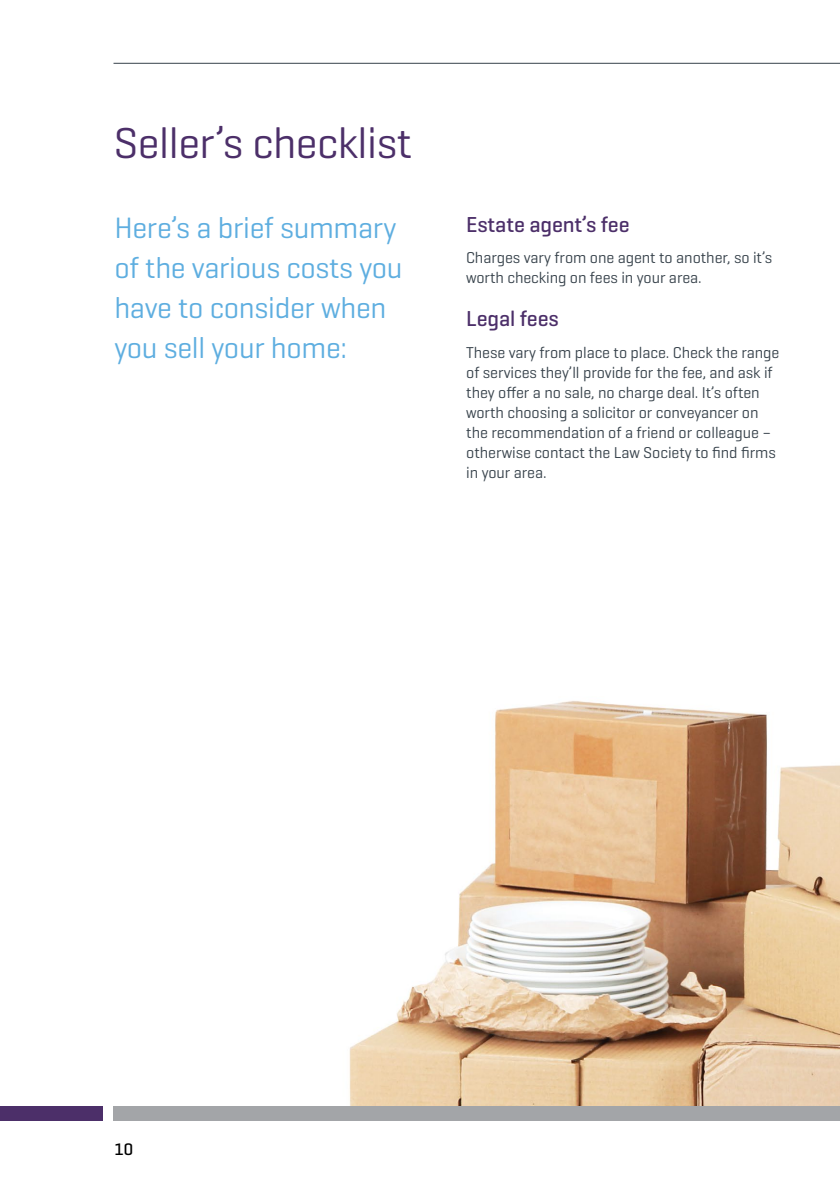
<style>
.page{position:relative;width:840px;height:1191px;background:#fff}
.page>*{position:absolute;margin:0;border:0;box-sizing:border-box;transform-origin:0 0}
.t1{font:44px "Geogrotesque";letter-spacing:-.01em;color:#4c2f69}
.t2{font:30px/40px "Geogrotesque";letter-spacing:-.01em;color:#5eaee0}
.t3{font:500 22px "Geogrotesque";letter-spacing:-.005em;color:#4c2f69}
.t4{font:500 17px "Geogrotesque";color:#000}
.t5{font:16px/20px "Geogrotesque";letter-spacing:-.005em;color:#37424b}
</style>
<div class="page">
<img style="left:349px;top:701px;width:490px;height:405px">
<hr style="left:113px;top:63px;width:726px;height:1px;background:#37424b">
<div style="left:113px;top:1106px;width:726px;height:14px;background:#a3a5a8"></div>
<div style="left:0;top:1106px;width:103px;height:14px;background:#4c2f69"></div>
<h1 class="t1" style="left:113px;top:115px;width:300px">Seller’s checklist</h1>
<h2 class="t2" style="left:114px;top:207px;width:289px">Here’s a brief summary of the various costs you have to consider when you sell your home:</h2>
<h3 class="t3" style="left:466px;top:211px;width:165px">Estate agent’s fee</h3>
<p class="t5" style="left:466px;top:247px;width:307px">Charges vary from one agent to another, so it’s worth checking on fees in your area.</p>
<h3 class="t3" style="left:466px;top:305px;width:94px">Legal fees</h3>
<p class="t5" style="left:466px;top:342px;width:314px">These vary from place to place. Check the range of services they’ll provide for the fee, and ask if they offer a no sale, no charge deal. It’s often worth choosing a solicitor or conveyancer on the recommendation of a friend or colleague – otherwise contact the Law Society to find firms in your area.</p>
<p class="t4" style="left:114px;top:1138px;width:20px">10</p>
</div>
